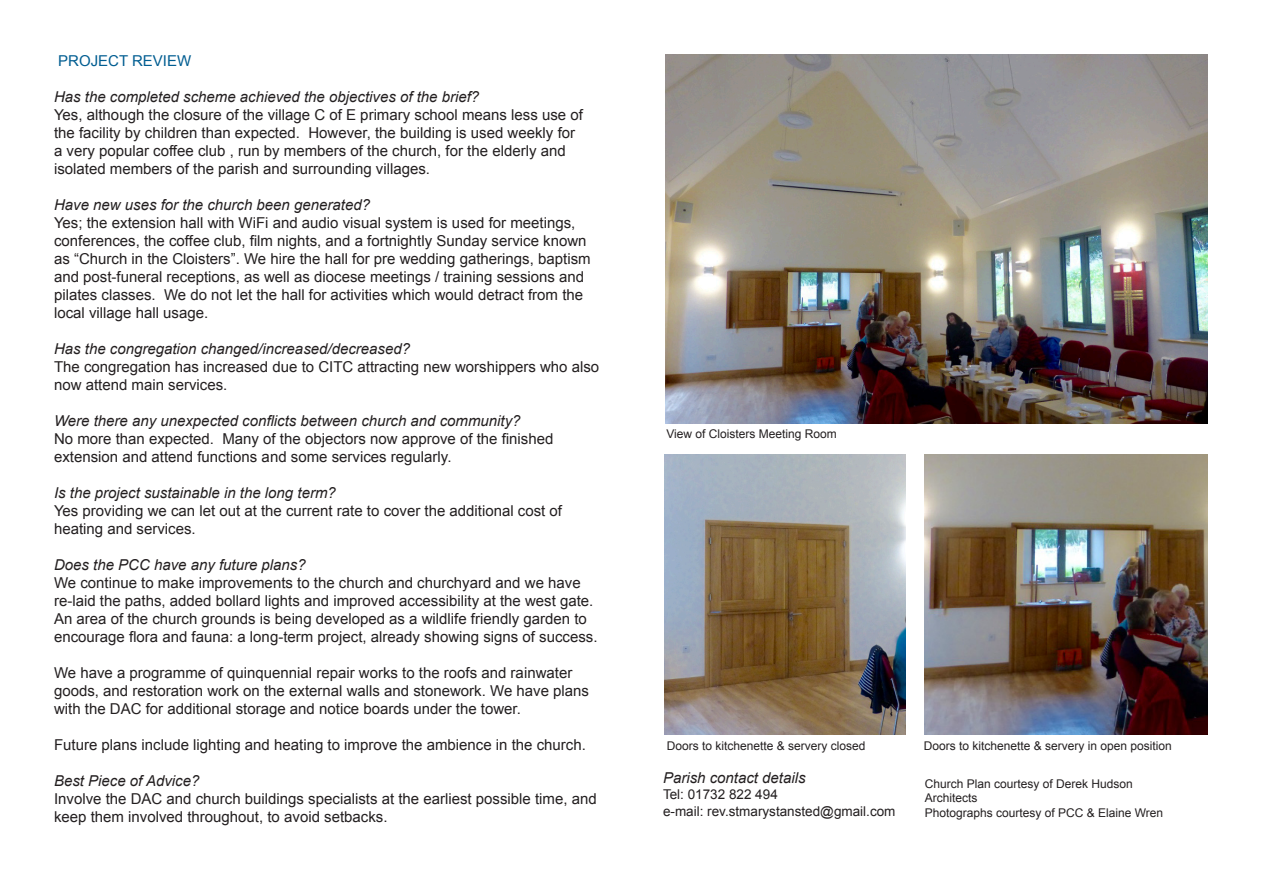
<style>
.page{position:relative;width:1263px;height:893px;background:#fff}
.page>*{position:absolute;margin:0;border:0;box-sizing:border-box;transform-origin:0 0}
.t1{font:15px/18px "Arial";color:#231f20}
.t2{font:italic 15px "Arial";color:#231f20}
.t3{font:15px "Arial";color:#005d91}
.t4{font:13.5px "Arial";color:#231f20}
.t5{font:12px "Arial";color:#231f20}
</style>
<div class="page">
<img style="left:664px;top:455px;width:242px;height:279px">
<img style="left:925px;top:455px;width:282px;height:279px">
<img style="left:665px;top:54px;width:542px;height:369px">
<p class="t3" style="left:58px;top:51px;width:135px">PROJECT REVIEW</p>
<p class="t2" style="left:54px;top:87px;width:427px">Has the completed scheme achieved the objectives of the brief?</p>
<p class="t1" style="left:54px;top:106px;width:530px">Yes, although the closure of the village C of E primary school means less use of the facility by children than expected. However, the building is used weekly for a very popular coffee club , run by members of the church, for the elderly and isolated members of the parish and surrounding villages.</p>
<p class="t2" style="left:54px;top:195px;width:318px">Have new uses for the church been generated?</p>
<p class="t1" style="left:54px;top:214px;width:538px">Yes; the extension hall with WiFi and audio visual system is used for meetings, conferences, the coffee club, film nights, and a fortnightly Sunday service known as “Church in the Cloisters”. We hire the hall for pre wedding gatherings, baptism and post-funeral receptions, as well as diocese meetings / training sessions and pilates classes. We do not let the hall for activities which would detract from the local village hall usage.</p>
<p class="t2" style="left:54px;top:339px;width:358px">Has the congregation changed/increased/decreased?</p>
<p class="t1" style="left:54px;top:358px;width:547px">The congregation has increased due to CITC attracting new worshippers who also now attend main services.</p>
<p class="t2" style="left:54px;top:411px;width:468px">Were there any unexpected conflicts between church and community?</p>
<p class="t1" style="left:54px;top:430px;width:501px">No more than expected. Many of the objectors now approve of the finished</p>
<p class="t1" style="left:54px;top:448px;width:399px">extension and attend functions and some services regularly.</p>
<p class="t2" style="left:54px;top:483px;width:283px">Is the project sustainable in the long term?</p>
<p class="t1" style="left:54px;top:502px;width:510px">Yes providing we can let out at the current rate to cover the additional cost of heating and services.</p>
<p class="t2" style="left:54px;top:555px;width:253px">Does the PCC have any future plans?</p>
<p class="t1" style="left:54px;top:574px;width:541px">We continue to make improvements to the church and churchyard and we have re-laid the paths, added bollard lights and improved accessibility at the west gate.</p>
<p class="t1" style="left:54px;top:610px;width:545px">An area of the church grounds is being developed as a wildlife friendly garden to encourage flora and fauna: a long-term project, already showing signs of success.</p>
<p class="t1" style="left:54px;top:664px;width:537px">We have a programme of quinquennial repair works to the roofs and rainwater goods, and restoration work on the external walls and stonework. We have plans with the DAC for additional storage and notice boards under the tower.</p>
<p class="t1" style="left:54px;top:736px;width:533px">Future plans include lighting and heating to improve the ambience in the church.</p>
<p class="t2" style="left:54px;top:771px;width:147px">Best Piece of Advice?</p>
<p class="t1" style="left:54px;top:790px;width:544px">Involve the DAC and church buildings specialists at the earliest possible time, and keep them involved throughout, to avoid setbacks.</p>
<p class="t5" style="left:666px;top:426px;width:172px">View of Cloisters Meeting Room</p>
<p class="t5" style="left:667px;top:738px;width:200px">Doors to kitchenette &amp; servery closed</p>
<p class="t5" style="left:924px;top:738px;width:250px">Doors to kitchenette &amp; servery in open position</p>
<p class="t2" style="left:663px;top:768px;width:144px">Parish contact details</p>
<p class="t4" style="left:663px;top:786px;width:116px">Tel: 01732 822 494</p>
<p class="t4" style="left:663px;top:802px;width:234px">e-mail: rev.stmarystansted@gmail.com</p>
<p class="t5" style="left:925px;top:776px;width:210px">Church Plan courtesy of Derek Hudson</p>
<p class="t5" style="left:925px;top:790px;width:54px">Architects</p>
<p class="t5" style="left:925px;top:804px;width:240px">Photographs courtesy of PCC &amp; Elaine Wren</p>
</div>
